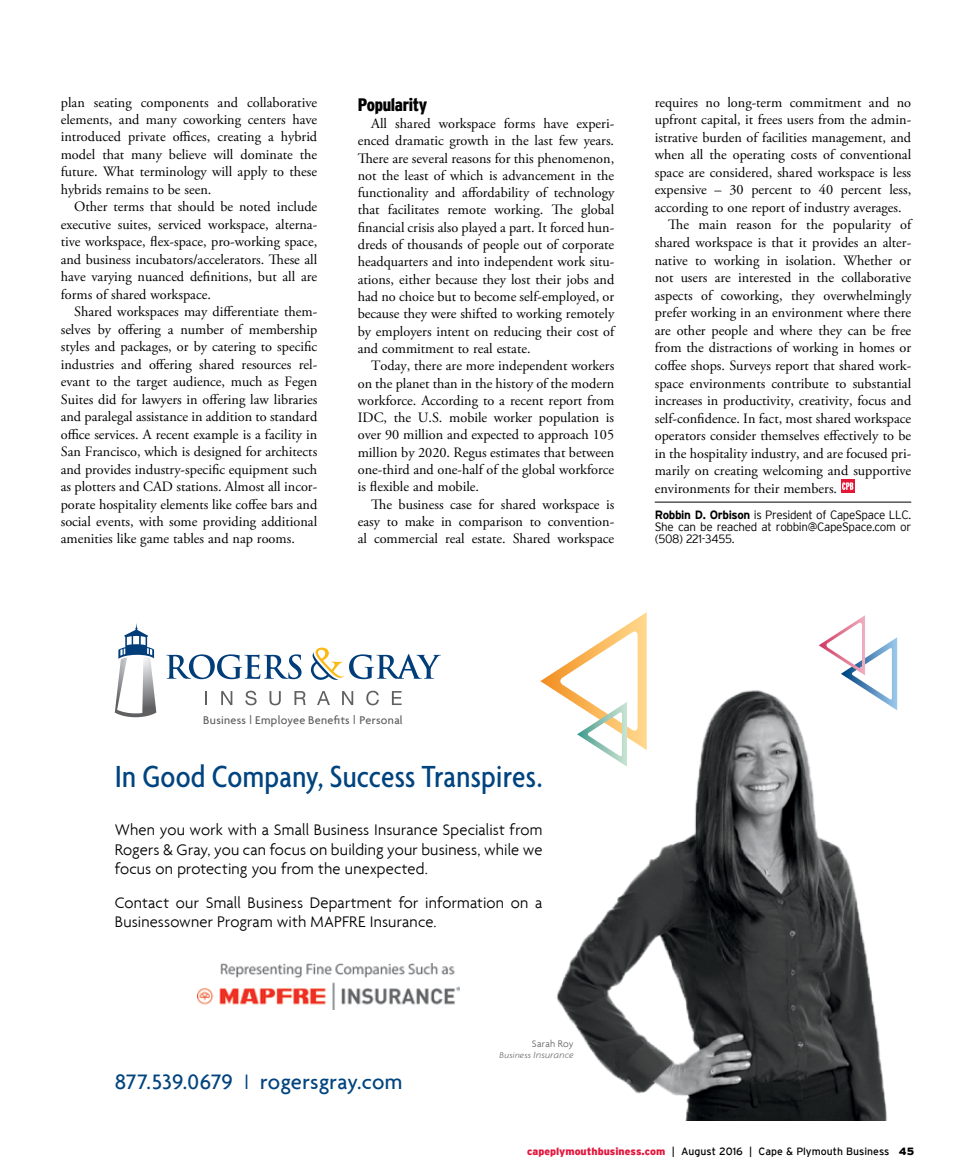
<style>
.page{position:relative;width:972px;height:1175px;background:#fff}
.page>*{position:absolute;margin:0;border:0;box-sizing:border-box;transform-origin:0 0}
.t1{font:500 condensed 33px "Agenda";letter-spacing:.005em;color:#00447f}
.t2{font:500 22.5px "Agenda";letter-spacing:.01em;color:#00447f}
.t3{font:900 condensed 18px "Interstate";letter-spacing:-.02em;color:#000}
.t4{font:300 16.5px/19.8px "Agenda";letter-spacing:.01em;color:#000;text-align:justify}
.t5{font:14.25px/17.4px "Adobe Garamond Pro";color:#000;text-align:justify}
.t6{font:300 12px/12.3px "Interstate";letter-spacing:-.03em;color:#000;text-align:justify}
.t7{font:500 12px "Agenda";letter-spacing:.025em;color:#5f6062}
.t8{font:10.5px "Interstate";color:#000}
.t9{font:300 10.2px "Agenda";letter-spacing:.03em;color:#5f6062}
.t10{font:italic 300 9.75px "Agenda";letter-spacing:.03em;color:#5f6062}
.s1{font-weight:700}
.s2{font-weight:300;font-size:14.1px}
.s3{font-weight:300}
.s4{font-size:9px}
.s5{font-weight:900;color:#e3173e}
.s6{font-weight:900}
</style>
<div class="page">
<hr style="left:655px;top:502px;width:256px;height:1px;background:#000">
<div style="left:841px;top:479px;width:13px;height:14px;background:#e31837"></div>
<svg style="left:842px;top:482px;width:11px;height:8px"></svg>
<img style="left:556px;top:656px;width:342px;height:464px">
<svg style="left:206px;top:691px;width:1px;height:14px"></svg>
<svg style="left:221px;top:691px;width:11px;height:14px"></svg>
<svg style="left:245px;top:690px;width:12px;height:15px"></svg>
<svg style="left:270px;top:691px;width:11px;height:14px"></svg>
<svg style="left:295px;top:691px;width:11px;height:14px"></svg>
<svg style="left:317px;top:691px;width:13px;height:14px"></svg>
<svg style="left:342px;top:691px;width:11px;height:14px"></svg>
<svg style="left:366px;top:690px;width:13px;height:15px"></svg>
<svg style="left:392px;top:691px;width:10px;height:14px"></svg>
<svg style="left:115px;top:623px;width:41px;height:94px"></svg>
<svg style="left:166px;top:654px;width:136px;height:25px"></svg>
<svg style="left:311px;top:647px;width:130px;height:33px"></svg>
<img style="left:198px;top:963px;width:261px;height:46px">
<img style="left:841px;top:637px;width:56px;height:73px">
<img style="left:819px;top:615px;width:46px;height:60px">
<img style="left:540px;top:612px;width:107px;height:138px">
<img style="left:577px;top:702px;width:50px;height:64px">
<p class="t5" style="left:61px;top:94px;width:258px">plan seating components and collaborative elements, and many coworking centers have introduced private offices, creating a hybrid model that many believe will dominate the future. What terminology will apply to these hybrids remains to be seen.</p>
<p class="t5" style="left:61px;top:199px;width:258px;text-indent:13px">Other terms that should be noted include executive suites, serviced workspace, alterna&shy;tive workspace, flex-space, pro-working space, and business incubators/accelerators. These all have varying nuanced definitions, but all are forms of shared workspace.</p>
<p class="t5" style="left:61px;top:303px;width:258px;text-indent:13px">Shared workspaces may differentiate them&shy;selves by offering a number of membership styles and packages, or by catering to specific industries and offering shared resources rel&shy;evant to the target audience, much as Fegen Suites did for lawyers in offering law libraries and paralegal assistance in addition to standard office services. A recent example is a facility in San Francisco, which is designed for architects and provides industry-specific equipment such as plotters and CAD stations. Almost all incor&shy;porate hospitality elements like coffee bars and social events, with some providing additional amenities like game tables and nap rooms.</p>
<p class="t3" style="left:358px;top:94px;width:71px">Popularity</p>
<p class="t5" style="left:358px;top:115px;width:258px;text-indent:13px">All shared workspace forms have experi&shy;enced dramatic growth in the last few years.<br>There are several reasons for this phenomenon, not the least of which is advancement in the functionality and affordability of technology that facilitates remote working. The global financial crisis also played a part. It forced hun&shy;dreds of thousands of people out of corporate headquarters and into independent work situ&shy;ations, either because they lost their jobs and had no choice but to become self-employed, or because they were shifted to working remotely by employers intent on reducing their cost of and commitment to real estate.</p>
<p class="t5" style="left:358px;top:357px;width:258px;text-indent:13px">Today, there are more independent workers on the planet than in the history of the modern workforce. According to a recent report from IDC, the U.S. mobile worker population is over 90 million and expected to approach 105 million by 2020. Regus estimates that between one-third and one-half of the global workforce is flexible and mobile.</p>
<p class="t5" style="left:358px;top:496px;width:258px;text-indent:13px">The business case for shared workspace is easy to make in comparison to convention&shy;al commercial real estate. Shared workspace</p>
<p class="t5" style="left:655px;top:94px;width:258px">requires no long-term commitment and no</p>
<p class="t5" style="left:655px;top:111px;width:258px">upfront capital, it frees users from the admin-</p>
<p class="t5" style="left:655px;top:129px;width:258px">istrative burden of facilities management, and</p>
<p class="t5" style="left:655px;top:146px;width:258px">when all the operating costs of conventional</p>
<p class="t5" style="left:655px;top:164px;width:258px">space are considered, shared workspace is less</p>
<p class="t5" style="left:655px;top:182px;width:258px">expensive – 30 percent to 40 percent less,</p>
<p class="t5" style="left:655px;top:199px;width:248px">according to one report of industry averages.</p>
<p class="t5" style="left:668px;top:217px;width:245px">The main reason for the popularity of</p>
<p class="t5" style="left:655px;top:234px;width:258px">shared workspace is that it provides an alter-</p>
<p class="t5" style="left:655px;top:252px;width:258px">native to working in isolation. Whether or</p>
<p class="t5" style="left:655px;top:269px;width:258px">not users are interested in the collaborative</p>
<p class="t5" style="left:655px;top:287px;width:258px">aspects of coworking, they overwhelmingly</p>
<p class="t5" style="left:655px;top:304px;width:258px">prefer working in an environment where there</p>
<p class="t5" style="left:655px;top:322px;width:258px">are other people and where they can be free</p>
<p class="t5" style="left:655px;top:340px;width:258px">from the distractions of working in homes or</p>
<p class="t5" style="left:655px;top:357px;width:258px">coffee shops. Surveys report that shared work-</p>
<p class="t5" style="left:655px;top:375px;width:258px">space environments contribute to substantial</p>
<p class="t5" style="left:655px;top:392px;width:258px">increases in productivity, creativity, focus and</p>
<p class="t5" style="left:655px;top:410px;width:258px">self-confidence. In fact, most shared workspace</p>
<p class="t5" style="left:655px;top:427px;width:258px">operators consider themselves effectively to be</p>
<p class="t5" style="left:655px;top:445px;width:258px">in the hospitality industry, and are focused pri-</p>
<p class="t5" style="left:655px;top:462px;width:258px">marily on creating welcoming and supportive</p>
<p class="t5" style="left:655px;top:480px;width:184px">environments for their members.</p>
<p class="t6" style="left:655px;top:508px;width:258px"><span class="s1">Robbin D. Orbison</span> is President of CapeSpace LLC.<br>She can be reached at robbin@CapeSpace.com or (508) 221-3455.</p>
<p class="t7" style="left:203px;top:712px;width:201px">Business <span class="s2">I</span> Employee Benefits <span class="s2">I</span> Personal</p>
<h1 class="t1" style="left:115px;top:757px;width:429px">In Good Company, Success Transpires.</h1>
<p class="t4" style="left:115px;top:819px;width:429px">When you work with a Small Business Insurance Specialist from Rogers &amp; Gray, you can focus on building your business, while we focus on protecting you from the unexpected.</p>
<p class="t4" style="left:115px;top:892px;width:429px">Contact our Small Business Department for information on a<br>Businessowner Program with MAPFRE Insurance.</p>
<h2 class="t2" style="left:115px;top:1068px;width:289px">877.539.0679 <span class="s3">I</span> rogersgray.com</h2>
<p class="t9" style="left:532px;top:1038px;width:43px">Sarah Roy</p>
<p class="t10" style="left:500px;top:1049px;width:76px"><span class="s4">Business</span> Insurance</p>
<p class="t8" style="left:527px;top:1145px;width:389px"><span class="s5">capeplymouthbusiness.com</span> | August 2016 | Cape &amp; Plymouth Business <span class="s6">45</span></p>
</div>
